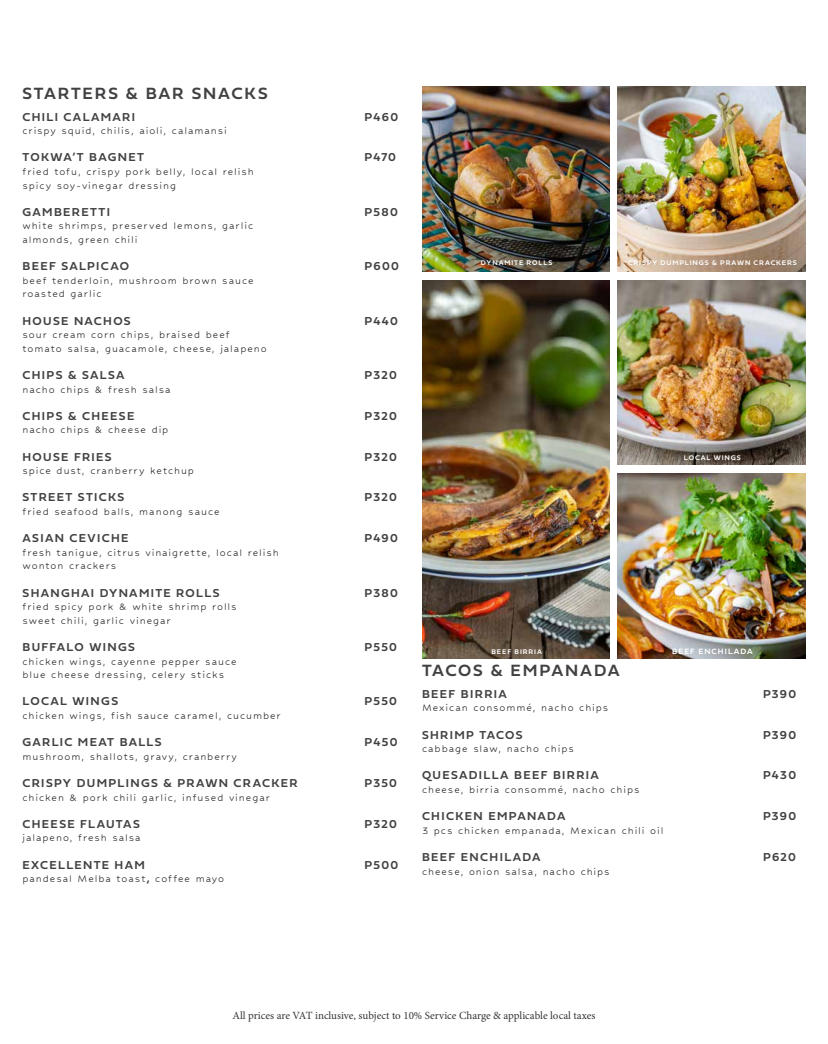
<style>
.page{position:relative;width:828px;height:1044px;background:#fff}
.page>*{position:absolute;margin:0;border:0;box-sizing:border-box;transform-origin:0 0}
.t1{font:17px "Fieldwork Geo Demibold";letter-spacing:.105em;color:#414042}
.t2{font:12px/13.6px "Hubballi";letter-spacing:.075em;color:#292829}
.t3{font:12px "Fieldwork Geo Demibold";letter-spacing:.11em;color:#414042}
.t4{font:11px "Minion Pro";color:#000}
.t5{font:8px "Fieldwork Geo Demibold";letter-spacing:.13em;color:#fff}
.t6{font:7px "Fieldwork Geo Demibold";letter-spacing:.13em;color:#fff}
.s1{font-family:"Fieldwork Geo Demibold";color:#414042}
</style>
<div class="page">
<img style="left:422px;top:87px;width:188px;height:184px">
<img style="left:618px;top:87px;width:188px;height:184px">
<img style="left:618px;top:280px;width:188px;height:185px">
<img style="left:422px;top:280px;width:188px;height:378px">
<img style="left:618px;top:474px;width:188px;height:184px">
<h1 class="t1" style="left:22px;top:80px;width:247px">STARTERS &amp; BAR SNACKS</h1>
<p class="t3" style="left:22px;top:107px;width:114px">CHILI CALAMARI</p>
<p class="t3" style="left:364px;top:107px;width:35px">P460</p>
<p class="t2" style="left:22px;top:123px;width:206px">crispy squid, chilis, aioli, calamansi</p>
<p class="t3" style="left:22px;top:148px;width:123px">TOKWA’T BAGNET</p>
<p class="t3" style="left:364px;top:148px;width:33px">P470</p>
<p class="t2" style="left:22px;top:164px;width:233px">fried tofu, crispy pork belly, local relish spicy soy-vinegar dressing</p>
<p class="t3" style="left:22px;top:202px;width:89px">GAMBERETTI</p>
<p class="t3" style="left:364px;top:202px;width:35px">P580</p>
<p class="t2" style="left:22px;top:219px;width:232px">white shrimps, preserved lemons, garlic almonds, green chili</p>
<p class="t3" style="left:22px;top:257px;width:108px">BEEF SALPICAO</p>
<p class="t3" style="left:364px;top:257px;width:36px">P600</p>
<p class="t2" style="left:22px;top:273px;width:233px">beef tenderloin, mushroom brown sauce roasted garlic</p>
<p class="t3" style="left:22px;top:311px;width:110px">HOUSE NACHOS</p>
<p class="t3" style="left:364px;top:311px;width:35px">P440</p>
<p class="t2" style="left:22px;top:327px;width:246px">sour cream corn chips, braised beef tomato salsa, guacamole, cheese, jalapeno</p>
<p class="t3" style="left:22px;top:366px;width:103px">CHIPS &amp; SALSA</p>
<p class="t3" style="left:364px;top:366px;width:34px">P320</p>
<p class="t2" style="left:22px;top:382px;width:150px">nacho chips &amp; fresh salsa</p>
<p class="t3" style="left:22px;top:406px;width:113px">CHIPS &amp; CHEESE</p>
<p class="t3" style="left:364px;top:406px;width:34px">P320</p>
<p class="t2" style="left:22px;top:423px;width:147px">nacho chips &amp; cheese dip</p>
<p class="t3" style="left:22px;top:447px;width:91px">HOUSE FRIES</p>
<p class="t3" style="left:364px;top:447px;width:34px">P320</p>
<p class="t2" style="left:22px;top:463px;width:173px">spice dust, cranberry ketchup</p>
<p class="t3" style="left:22px;top:488px;width:103px">STREET STICKS</p>
<p class="t3" style="left:364px;top:488px;width:34px">P320</p>
<p class="t2" style="left:22px;top:504px;width:199px">fried seafood balls, manong sauce</p>
<p class="t3" style="left:22px;top:529px;width:107px">ASIAN CEVICHE</p>
<p class="t3" style="left:364px;top:529px;width:35px">P490</p>
<p class="t2" style="left:22px;top:545px;width:258px">fresh tanigue, citrus vinaigrette, local relish wonton crackers</p>
<p class="t3" style="left:22px;top:583px;width:199px">SHANGHAI DYNAMITE ROLLS</p>
<p class="t3" style="left:364px;top:583px;width:35px">P380</p>
<p class="t2" style="left:22px;top:599px;width:216px">fried spicy pork &amp; white shrimp rolls sweet chili, garlic vinegar</p>
<p class="t3" style="left:22px;top:638px;width:114px">BUFFALO WINGS</p>
<p class="t3" style="left:364px;top:638px;width:34px">P550</p>
<p class="t2" style="left:22px;top:654px;width:216px">chicken wings, cayenne pepper sauce blue cheese dressing, celery sticks</p>
<p class="t3" style="left:22px;top:692px;width:97px">LOCAL WINGS</p>
<p class="t3" style="left:364px;top:692px;width:34px">P550</p>
<p class="t2" style="left:22px;top:708px;width:260px">chicken wings, fish sauce caramel, cucumber</p>
<p class="t3" style="left:22px;top:733px;width:141px">GARLIC MEAT BALLS</p>
<p class="t3" style="left:364px;top:733px;width:34px">P450</p>
<p class="t2" style="left:22px;top:749px;width:216px">mushroom, shallots, gravy, cranberry</p>
<p class="t3" style="left:22px;top:774px;width:277px">CRISPY DUMPLINGS &amp; PRAWN CRACKER</p>
<p class="t3" style="left:364px;top:774px;width:34px">P350</p>
<p class="t2" style="left:22px;top:790px;width:249px">chicken &amp; pork chili garlic, infused vinegar</p>
<p class="t3" style="left:22px;top:814px;width:119px">CHEESE FLAUTAS</p>
<p class="t3" style="left:364px;top:814px;width:34px">P320</p>
<p class="t2" style="left:22px;top:830px;width:120px">jalapeno, fresh salsa</p>
<p class="t3" style="left:22px;top:855px;width:124px">EXCELLENTE HAM</p>
<p class="t3" style="left:364px;top:855px;width:35px">P500</p>
<p class="t2" style="left:22px;top:871px;width:203px">pandesal Melba toast<span class="s1">,</span> coffee mayo</p>
<p class="t6" style="left:481px;top:257px;width:73px">DYNAMITE ROLLS</p>
<p class="t6" style="left:628px;top:257px;width:170px">CRISPY DUMPLINGS &amp; PRAWN CRACKERS</p>
<p class="t6" style="left:491px;top:646px;width:52px">BEEF BIRRIA</p>
<p class="t6" style="left:684px;top:452px;width:58px">LOCAL WINGS</p>
<p class="t5" style="left:672px;top:645px;width:82px">BEEF ENCHILADA</p>
<h1 class="t1" style="left:422px;top:657px;width:199px">TACOS &amp; EMPANADA</h1>
<p class="t3" style="left:422px;top:684px;width:86px">BEEF BIRRIA</p>
<p class="t3" style="left:763px;top:684px;width:35px">P390</p>
<p class="t2" style="left:422px;top:701px;width:188px">Mexican consommé, nacho chips</p>
<p class="t3" style="left:422px;top:725px;width:102px">SHRIMP TACOS</p>
<p class="t3" style="left:763px;top:725px;width:35px">P390</p>
<p class="t2" style="left:422px;top:741px;width:153px">cabbage slaw, nacho chips</p>
<p class="t3" style="left:422px;top:766px;width:178px">QUESADILLA BEEF BIRRIA</p>
<p class="t3" style="left:763px;top:766px;width:35px">P430</p>
<p class="t2" style="left:422px;top:782px;width:219px">cheese, birria consommé, nacho chips</p>
<p class="t3" style="left:422px;top:807px;width:145px">CHICKEN EMPANADA</p>
<p class="t3" style="left:763px;top:807px;width:35px">P390</p>
<p class="t2" style="left:422px;top:823px;width:243px">3 pcs chicken empanada, Mexican chili oil</p>
<p class="t3" style="left:422px;top:848px;width:120px">BEEF ENCHILADA</p>
<p class="t3" style="left:763px;top:848px;width:34px">P620</p>
<p class="t2" style="left:422px;top:864px;width:189px">cheese, onion salsa, nacho chips</p>
<p class="t4" style="left:232px;top:1009px;width:365px">All prices are VAT inclusive, subject to 10% Service Charge &amp; applicable local taxes</p>
</div>
